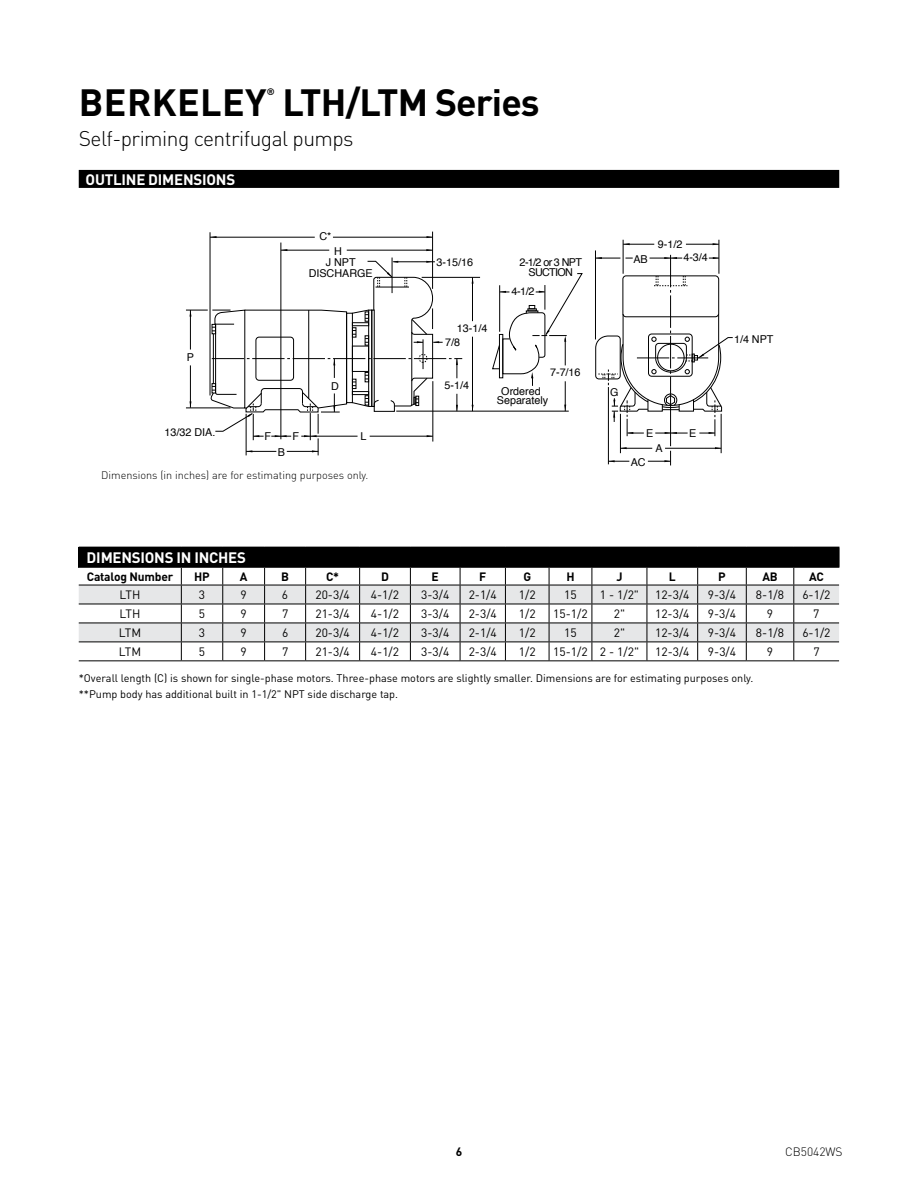
<style>
.page{position:relative;width:918px;height:1188px;background:#fff}
.page>*{position:absolute;margin:0;border:0;box-sizing:border-box;transform-origin:0 0}
.t1{font:700 37.5px "DIN Pro";letter-spacing:-.025em;color:#000}
.t2{font:300 21px "DIN Pro";letter-spacing:-.025em;color:#000}
.t3{font:700 15px "DIN Pro";letter-spacing:-.015em;color:#fff}
.t4{font:12px "DIN Pro";color:#000}
.t5{font:700 12px "DIN Pro";letter-spacing:-.015em;color:#000}
.t6{font:300 12px "DIN Pro";color:#000}
.t7{font:10.8px/16.5px "DIN Pro";color:#000}
.t8{font:10.8px/11.6px "Helvetica";color:#000;text-align:center}
.t9{font:300 10.8px "DIN Pro";color:#000}
.t10{font:10.8px/10.8px "Helvetica";letter-spacing:-.06em;color:#000;text-align:center}
.t11{font:700 9.3px "DIN Pro";color:#000}
</style>
<div class="page">
<div style="left:79px;top:170px;width:760px;height:18px;background:#000"></div>
<hr style="left:79px;top:660px;width:102px;height:1px;background:#000">
<hr style="left:181px;top:660px;width:42px;height:1px;background:#000">
<hr style="left:223px;top:660px;width:42px;height:1px;background:#000">
<hr style="left:265px;top:660px;width:41px;height:1px;background:#000">
<hr style="left:306px;top:660px;width:54px;height:1px;background:#000">
<hr style="left:360px;top:660px;width:50px;height:1px;background:#000">
<hr style="left:410px;top:660px;width:50px;height:1px;background:#000">
<hr style="left:460px;top:660px;width:45px;height:1px;background:#000">
<hr style="left:505px;top:660px;width:44px;height:1px;background:#000">
<hr style="left:549px;top:660px;width:43px;height:1px;background:#000">
<hr style="left:592px;top:660px;width:55px;height:1px;background:#000">
<hr style="left:647px;top:660px;width:51px;height:1px;background:#000">
<hr style="left:698px;top:660px;width:48px;height:1px;background:#000">
<hr style="left:746px;top:660px;width:48px;height:1px;background:#000">
<svg style="left:79px;top:547px;width:761px;height:113px"></svg>
<hr style="left:794px;top:660px;width:45px;height:1px;background:#000">
<hr style="left:392px;top:258px;width:1px;height:35px;background:#000">
<hr style="left:210px;top:232px;width:1px;height:163px;background:#000">
<hr style="left:281px;top:243px;width:1px;height:196px;background:#000">
<hr style="left:432px;top:232px;width:1px;height:57px;background:#000">
<hr style="left:210px;top:237px;width:105px;height:1px;background:#000">
<hr style="left:333px;top:237px;width:100px;height:1px;background:#000">
<hr style="left:281px;top:250px;width:48px;height:1px;background:#000">
<hr style="left:347px;top:250px;width:86px;height:1px;background:#000">
<hr style="left:422px;top:277px;width:58px;height:1px;background:#000">
<hr style="left:396px;top:411px;width:173px;height:1px;background:#000">
<hr style="left:472px;top:277px;width:1px;height:44px;background:#000">
<hr style="left:472px;top:337px;width:1px;height:74px;background:#000">
<hr style="left:565px;top:381px;width:1px;height:30px;background:#000">
<hr style="left:623px;top:240px;width:1px;height:34px;background:#000">
<hr style="left:719px;top:240px;width:1px;height:34px;background:#000">
<hr style="left:595px;top:250px;width:1px;height:89px;background:#000">
<hr style="left:623px;top:244px;width:31px;height:1px;background:#000">
<hr style="left:686px;top:244px;width:33px;height:1px;background:#000">
<hr style="left:670px;top:393px;width:1px;height:53px;background:#000">
<hr style="left:608px;top:387px;width:1px;height:77px;background:#000">
<hr style="left:620px;top:414px;width:1px;height:39px;background:#000">
<hr style="left:721px;top:414px;width:1px;height:39px;background:#000">
<hr style="left:620px;top:448px;width:32px;height:1px;background:#000">
<hr style="left:665px;top:448px;width:56px;height:1px;background:#000">
<svg style="left:210px;top:236px;width:7px;height:2px"></svg>
<svg style="left:426px;top:236px;width:7px;height:2px"></svg>
<svg style="left:186px;top:261px;width:276px;height:194px"></svg>
<svg style="left:620px;top:447px;width:7px;height:2px"></svg>
<svg style="left:608px;top:460px;width:21px;height:2px"></svg>
<svg style="left:648px;top:451px;width:23px;height:14px"></svg>
<svg style="left:595px;top:255px;width:138px;height:181px"></svg>
<svg style="left:492px;top:273px;width:91px;height:113px"></svg>
<h1 class="t1" style="left:79px;top:72px;width:462px">BERKELEY LTH/LTM Series</h1>
<p class="t11" style="left:267px;top:84px;width:9px">®</p>
<h2 class="t2" style="left:79px;top:122px;width:276px">Self-priming centrifugal pumps</h2>
<p class="t3" style="left:86px;top:167px;width:151px">OUTLINE DIMENSIONS</p>
<p class="t8" style="left:319px;top:231px;width:13px">C*</p>
<p class="t8" style="left:326px;top:246px;width:31px">H<br>J NPT</p>
<p class="t8" style="left:437px;top:256px;width:38px">3-15/16</p>
<p class="t8" style="left:309px;top:268px;width:66px">DISCHARGE</p>
<p class="t10" style="left:520px;top:257px;width:64px">2-1/2 or 3 NPT<br>SUCTION</p>
<p class="t8" style="left:512px;top:286px;width:24px">4-1/2</p>
<p class="t8" style="left:187px;top:352px;width:9px">P</p>
<p class="t8" style="left:164px;top:427px;width:52px">13/32 DIA.</p>
<p class="t8" style="left:264px;top:431px;width:8px">F</p>
<p class="t8" style="left:292px;top:431px;width:8px">F</p>
<p class="t8" style="left:278px;top:446px;width:9px">B</p>
<p class="t8" style="left:331px;top:381px;width:9px">D</p>
<p class="t8" style="left:361px;top:431px;width:7px">L</p>
<p class="t9" style="left:101px;top:467px;width:269px">Dimensions (in inches) are for estimating purposes only.</p>
<p class="t8" style="left:457px;top:323px;width:32px">13-1/4</p>
<p class="t8" style="left:445px;top:337px;width:16px">7/8</p>
<p class="t8" style="left:445px;top:380px;width:26px">5-1/4</p>
<p class="t8" style="left:550px;top:367px;width:32px">7-7/16</p>
<p class="t8" style="left:497px;top:387px;width:53px;line-height:9.4px">Ordered<br>Separately</p>
<p class="t8" style="left:658px;top:239px;width:26px">9-1/2</p>
<p class="t8" style="left:633px;top:253px;width:16px">AB</p>
<p class="t8" style="left:683px;top:252px;width:26px">4-3/4</p>
<p class="t8" style="left:610px;top:386px;width:10px">G</p>
<p class="t8" style="left:646px;top:428px;width:9px">E</p>
<p class="t8" style="left:631px;top:456px;width:16px">AC</p>
<p class="t8" style="left:656px;top:443px;width:9px">A</p>
<p class="t8" style="left:689px;top:428px;width:9px">E</p>
<p class="t8" style="left:734px;top:333px;width:41px">1/4 NPT</p>
<p class="t3" style="left:87px;top:545px;width:161px">DIMENSIONS IN INCHES</p>
<p class="t5" style="left:87px;top:566px;width:88px">Catalog Number</p>
<p class="t5" style="left:194px;top:566px;width:17px">HP</p>
<p class="t5" style="left:240px;top:566px;width:9px">A</p>
<p class="t5" style="left:281px;top:566px;width:9px">B</p>
<p class="t5" style="left:326px;top:566px;width:15px">C*</p>
<p class="t5" style="left:381px;top:566px;width:9px">D</p>
<p class="t5" style="left:432px;top:566px;width:9px">E</p>
<p class="t5" style="left:479px;top:566px;width:9px">F</p>
<p class="t5" style="left:523px;top:566px;width:9px">G</p>
<p class="t5" style="left:566px;top:566px;width:10px">H</p>
<p class="t5" style="left:616px;top:566px;width:8px">J</p>
<p class="t5" style="left:669px;top:566px;width:8px">L</p>
<p class="t5" style="left:718px;top:566px;width:9px">P</p>
<p class="t5" style="left:762px;top:566px;width:17px">AB</p>
<p class="t5" style="left:809px;top:566px;width:16px">AC</p>
<p class="t4" style="left:120px;top:585px;width:22px">LTH</p>
<p class="t4" style="left:199px;top:585px;width:8px">3</p>
<p class="t4" style="left:241px;top:585px;width:8px">9</p>
<p class="t4" style="left:282px;top:585px;width:8px">6</p>
<p class="t4" style="left:315px;top:585px;width:36px">20-3/4</p>
<p class="t4" style="left:371px;top:585px;width:30px">4-1/2</p>
<p class="t4" style="left:421px;top:585px;width:30px">3-3/4</p>
<p class="t4" style="left:469px;top:585px;width:30px">2-1/4</p>
<p class="t4" style="left:519px;top:585px;width:18px">1/2</p>
<p class="t4" style="left:564px;top:585px;width:14px">15</p>
<p class="t4" style="left:600px;top:585px;width:41px">1 - 1/2"</p>
<p class="t4" style="left:655px;top:585px;width:36px">12-3/4</p>
<p class="t4" style="left:708px;top:585px;width:30px">9-3/4</p>
<p class="t4" style="left:756px;top:585px;width:30px">8-1/8</p>
<p class="t4" style="left:802px;top:585px;width:30px">6-1/2</p>
<p class="t4" style="left:120px;top:604px;width:22px">LTH</p>
<p class="t4" style="left:199px;top:604px;width:8px">5</p>
<p class="t4" style="left:241px;top:604px;width:8px">9</p>
<p class="t4" style="left:282px;top:604px;width:8px">7</p>
<p class="t4" style="left:315px;top:604px;width:36px">21-3/4</p>
<p class="t4" style="left:371px;top:604px;width:30px">4-1/2</p>
<p class="t4" style="left:421px;top:604px;width:30px">3-3/4</p>
<p class="t4" style="left:469px;top:604px;width:30px">2-3/4</p>
<p class="t4" style="left:519px;top:604px;width:18px">1/2</p>
<p class="t4" style="left:553px;top:604px;width:36px">15-1/2</p>
<p class="t4" style="left:614px;top:604px;width:13px">2"</p>
<p class="t4" style="left:655px;top:604px;width:36px">12-3/4</p>
<p class="t4" style="left:708px;top:604px;width:30px">9-3/4</p>
<p class="t4" style="left:767px;top:604px;width:8px">9</p>
<p class="t4" style="left:813px;top:604px;width:8px">7</p>
<p class="t4" style="left:119px;top:623px;width:24px">LTM</p>
<p class="t4" style="left:199px;top:623px;width:8px">3</p>
<p class="t4" style="left:241px;top:623px;width:8px">9</p>
<p class="t4" style="left:282px;top:623px;width:8px">6</p>
<p class="t4" style="left:315px;top:623px;width:36px">20-3/4</p>
<p class="t4" style="left:371px;top:623px;width:30px">4-1/2</p>
<p class="t4" style="left:421px;top:623px;width:30px">3-3/4</p>
<p class="t4" style="left:469px;top:623px;width:30px">2-1/4</p>
<p class="t4" style="left:519px;top:623px;width:18px">1/2</p>
<p class="t4" style="left:564px;top:623px;width:14px">15</p>
<p class="t4" style="left:614px;top:623px;width:13px">2"</p>
<p class="t4" style="left:655px;top:623px;width:36px">12-3/4</p>
<p class="t4" style="left:708px;top:623px;width:30px">9-3/4</p>
<p class="t4" style="left:756px;top:623px;width:30px">8-1/8</p>
<p class="t4" style="left:802px;top:623px;width:30px">6-1/2</p>
<p class="t4" style="left:119px;top:642px;width:24px">LTM</p>
<p class="t4" style="left:199px;top:642px;width:8px">5</p>
<p class="t4" style="left:241px;top:642px;width:8px">9</p>
<p class="t4" style="left:282px;top:642px;width:8px">7</p>
<p class="t4" style="left:315px;top:642px;width:36px">21-3/4</p>
<p class="t4" style="left:371px;top:642px;width:30px">4-1/2</p>
<p class="t4" style="left:421px;top:642px;width:30px">3-3/4</p>
<p class="t4" style="left:469px;top:642px;width:30px">2-3/4</p>
<p class="t4" style="left:519px;top:642px;width:18px">1/2</p>
<p class="t4" style="left:553px;top:642px;width:87px">15-1/2 2 - 1/2"</p>
<p class="t4" style="left:655px;top:642px;width:36px">12-3/4</p>
<p class="t4" style="left:708px;top:642px;width:30px">9-3/4</p>
<p class="t4" style="left:767px;top:642px;width:8px">9</p>
<p class="t4" style="left:813px;top:642px;width:8px">7</p>
<p class="t7" style="left:79px;top:669px;width:676px">*Overall length (C) is shown for single-phase motors. Three-phase motors are slightly smaller. Dimensions are for estimating purposes only. **Pump body has additional built in 1-1/2" NPT side discharge tap.</p>
<p class="t5" style="left:456px;top:1142px;width:8px">6</p>
<p class="t6" style="left:785px;top:1142px;width:59px">CB5042WS</p>
</div>
